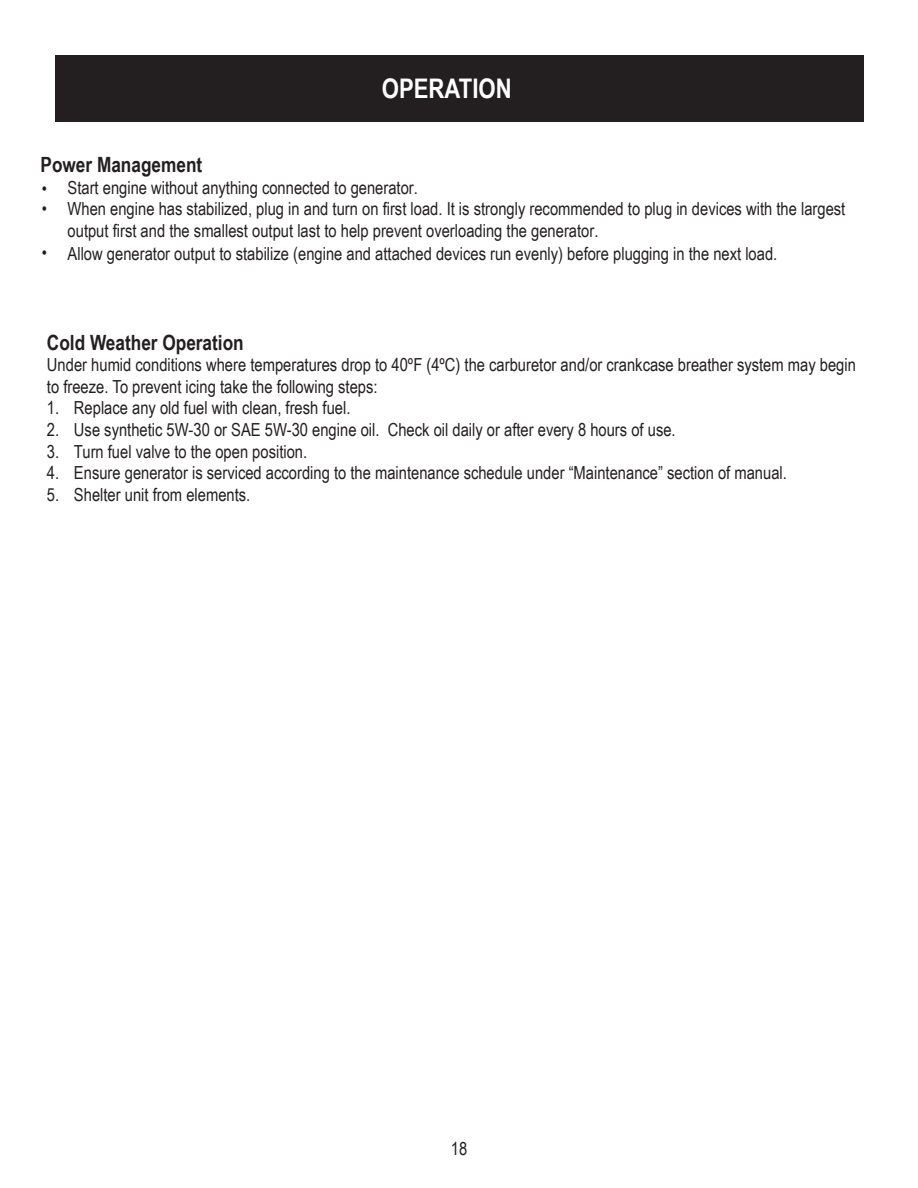
<style>
.page{position:relative;width:918px;height:1188px;background:#fff}
.page>*{position:absolute;margin:0;border:0;box-sizing:border-box;transform-origin:0 0}
.t1{font:700 27px "Arial Narrow";color:#fff}
.t2{font:700 21px "Arial Narrow";color:#231f20}
.t3{font:18px/21.6px "Arial Narrow";color:#231f20}
</style>
<div class="page">
<div style="left:55px;top:55px;width:808px;height:67px;background:#231f20"></div>
<h1 class="t1" style="left:382px;top:68px;width:132px">OPERATION</h1>
<p class="t2" style="left:41px;top:149px;width:163px">Power Management</p>
<p class="t3" style="left:68px;top:176px;width:779px">Start engine without anything connected to generator.<br>When engine has stabilized, plug in and turn on first load. It is strongly recommended to plug in devices with the largest output first and the smallest output last to help prevent overloading the generator.</p>
<p class="t3" style="left:68px;top:242px;width:711px">Allow generator output to stabilize (engine and attached devices run evenly) before plugging in the next load.</p>
<p class="t3" style="left:42px;top:178px;width:7px;line-height:20.1px">• •</p>
<p class="t3" style="left:42px;top:241px;width:7px">•</p>
<p class="t2" style="left:47px;top:326px;width:198px">Cold Weather Operation</p>
<p class="t3" style="left:47px;top:353px;width:811px">Under humid conditions where temperatures drop to 40ºF (4ºC) the carburetor and/or crankcase breather system may begin to freeze. To prevent icing take the following steps:</p>
<p class="t3" style="left:47px;top:397px;width:305px">1. Replace any old fuel with clean, fresh fuel.</p>
<p class="t3" style="left:47px;top:418px;width:630px">2. Use synthetic 5W-30 or SAE 5W-30 engine oil. Check oil daily or after every 8 hours of use.</p>
<p class="t3" style="left:47px;top:440px;width:262px">3. Turn fuel valve to the open position.</p>
<p class="t3" style="left:47px;top:461px;width:741px">4. Ensure generator is serviced according to the maintenance schedule under “Maintenance” section of manual.</p>
<p class="t3" style="left:47px;top:483px;width:205px">5. Shelter unit from elements.</p>
<p class="t3" style="left:451px;top:1137px;width:18px">18</p>
</div>
